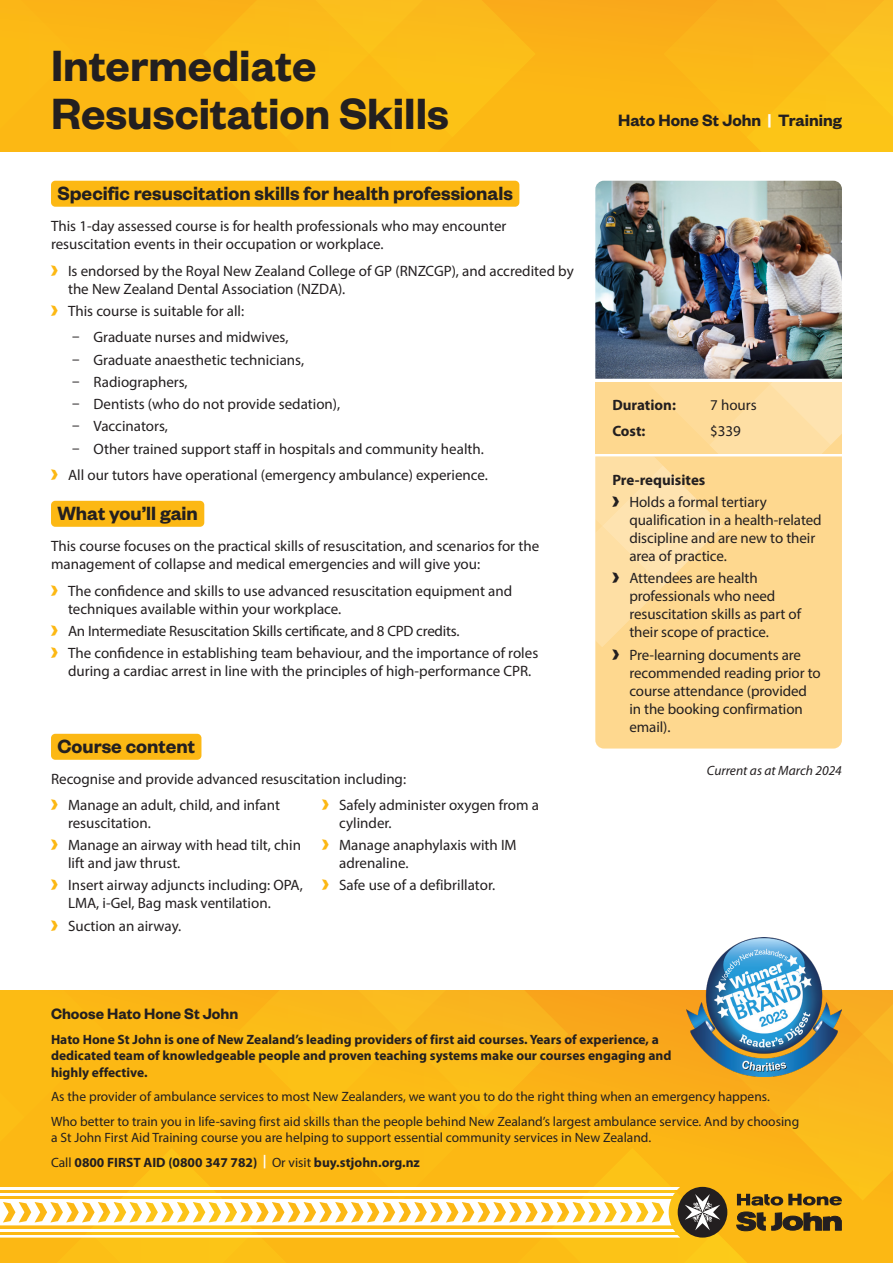
<style>
.page{position:relative;width:893px;height:1263px;background:#fff}
.page>*{position:absolute;margin:0;border:0;box-sizing:border-box;transform-origin:0 0}
.Heading{font:600 48px/48px "Founders Grotesk";color:#231f20}
.NEW_Subheader{font:600 21px "Founders Grotesk";color:#231f20}
.training{font:600 18px "Founders Grotesk";color:#231f20}
.t1{font:600 16.5px "Founders Grotesk";color:#231f20}
.Body{font:15px/18px "Myriad Pro";color:#231f20}
.Final_Bullet{font:15px "Myriad Pro";color:#231f20}
.NEW_Course_details{font:700 15px "Myriad Pro";color:#231f20}
.NEW_Course_details-2{font:15px "Myriad Pro";color:#231f20}
.t2{font:13.5px/24.8px "Myriad Pro";color:#231f20}
.t3{font:700 13.5px/16.2px "Myriad Pro";color:#231f20}
.t4{font:italic 13.5px "Myriad Pro";color:#231f20}
.s1{color:#fff}
.s2{font-weight:700}
.s3{font-weight:700;color:#fff}
</style>
<div class="page">
<div style="left:0;top:0;width:893px;height:152px;background:#fcb815"></div>
<svg style="left:350px;top:0;width:186px;height:53px"></svg>
<svg style="left:663px;top:0;width:230px;height:152px"></svg>
<img style="left:687px;top:937px;width:155px;height:54px">
<svg style="left:0;top:991px;width:893px;height:272px;background:#f2ba30"></svg>
<div style="left:51px;top:181px;width:468px;height:26px;background:#fcb814;border-radius:4px"></div>
<div style="left:51px;top:501px;width:153px;height:26px;background:#fcb814;border-radius:4px"></div>
<div style="left:51px;top:734px;width:150px;height:26px;background:#fcb814;border-radius:4px"></div>
<img style="left:595px;top:181px;width:247px;height:198px">
<div style="left:595px;top:659px;width:247px;height:89px;background:#fed88f"></div>
<svg style="left:595px;top:382px;width:247px;height:277px;background:#fedb99"></svg>
<p class="Heading" style="left:51px;top:40px;width:399px">Intermediate<br>Resuscitation Skills</p>
<p class="NEW_Subheader" style="left:57px;top:180px;width:457px">Specific resuscitation skills for health professionals</p>
<p class="Body" style="left:51px;top:217px;width:457px">This 1-day assessed course is for health professionals who may encounter resuscitation events in their occupation or workplace.</p>
<p class="Body" style="left:68px;top:261px;width:507px">Is endorsed by the Royal New Zealand College of GP (RNZCGP), and accredited by the New Zealand Dental Association (NZDA).</p>
<p class="Body" style="left:68px;top:302px;width:178px">This course is suitable for all:</p>
<p class="Body" style="left:72px;top:328px;width:218px">ū Graduate nurses and midwives,</p>
<p class="Body" style="left:72px;top:350px;width:233px">ū Graduate anaesthetic technicians,</p>
<p class="Body" style="left:72px;top:373px;width:117px">ū Radiographers,</p>
<p class="Body" style="left:72px;top:395px;width:269px">ū Dentists (who do not provide sedation),</p>
<p class="Body" style="left:72px;top:417px;width:97px">ū Vaccinators,</p>
<p class="Body" style="left:72px;top:439px;width:413px">ū Other trained support staff in hospitals and community health.</p>
<p class="Body" style="left:68px;top:466px;width:421px">All our tutors have operational (emergency ambulance) experience.</p>
<p class="NEW_Subheader" style="left:57px;top:500px;width:142px">What you’ll gain</p>
<p class="Body" style="left:51px;top:537px;width:490px">This course focuses on the practical skills of resuscitation, and scenarios for the management of collapse and medical emergencies and will give you:</p>
<p class="Body" style="left:68px;top:581px;width:446px">The confidence and skills to use advanced resuscitation equipment and techniques available within your workplace.</p>
<p class="Body" style="left:68px;top:622px;width:393px">An Intermediate Resuscitation Skills certificate, and 8 CPD credits.</p>
<p class="Body" style="left:68px;top:644px;width:472px">The confidence in establishing team behaviour, and the importance of roles during a cardiac arrest in line with the principles of high-performance CPR.</p>
<p class="NEW_Subheader" style="left:57px;top:733px;width:139px">Course content</p>
<p class="Final_Bullet" style="left:51px;top:770px;width:357px">Recognise and provide advanced resuscitation including:</p>
<p class="Body" style="left:68px;top:795px;width:214px">Manage an adult, child, and infant resuscitation.</p>
<p class="Body" style="left:68px;top:836px;width:234px">Manage an airway with head tilt, chin lift and jaw thrust.</p>
<p class="Body" style="left:68px;top:876px;width:236px">Insert airway adjuncts including: OPA,<br>LMA, i-Gel, Bag mask ventilation.</p>
<p class="Body" style="left:68px;top:916px;width:115px">Suction an airway.</p>
<p class="Body" style="left:339px;top:795px;width:201px">Safely administer oxygen from a cylinder.</p>
<p class="Body" style="left:339px;top:836px;width:179px">Manage anaphylaxis with IM adrenaline.</p>
<p class="Body" style="left:339px;top:876px;width:158px">Safe use of a defibrillator.</p>
<p class="training" style="left:618px;top:109px;width:225px">Hato Hone St John <span class="s1">|</span> Training</p>
<p class="NEW_Course_details" style="left:612px;top:395px;width:65px">Duration:</p>
<p class="NEW_Course_details-2" style="left:710px;top:396px;width:48px">7 hours</p>
<p class="NEW_Course_details" style="left:612px;top:422px;width:35px">Cost:</p>
<p class="NEW_Course_details-2" style="left:710px;top:422px;width:32px">$339</p>
<p class="NEW_Course_details" style="left:612px;top:470px;width:95px">Pre-requisites</p>
<p class="Body" style="left:629px;top:493px;width:194px">Holds a formal tertiary qualification in a health-related discipline and are new to their area of practice.</p>
<p class="Body" style="left:629px;top:569px;width:173px">Attendees are health professionals who need resuscitation skills as part of their scope of practice.</p>
<p class="Body" style="left:629px;top:645px;width:193px">Pre-learning documents are recommended reading prior to course attendance (provided in the booking confirmation email).</p>
<p class="t4" style="left:707px;top:762px;width:137px">Current as at March 2024</p>
<p class="t1" style="left:51px;top:1004px;width:189px">Choose Hato Hone St John</p>
<p class="t3" style="left:51px;top:1031px;width:622px">Hato Hone St John is one of New Zealand’s leading providers of first aid courses. Years of experience, a dedicated team of knowledgeable people and proven teaching systems make our courses engaging and highly effective.</p>
<p class="t2" style="left:51px;top:1084px;width:750px">As the provider of ambulance services to most New Zealanders, we want you to do the right thing when an emergency happens.<br>Who better to train you in life-saving first aid skills than the people behind New Zealand’s largest ambulance service. And by choosing</p>
<p class="t2" style="left:51px;top:1125px;width:602px">a St John First Aid Training course you are helping to support essential community services in New Zealand.<br>Call <span class="s2">0800 FIRST AID (0800 347 782)</span> <span class="s3">|</span> Or visit <span class="s2">buy.stjohn.org.nz</span></p>
</div>
